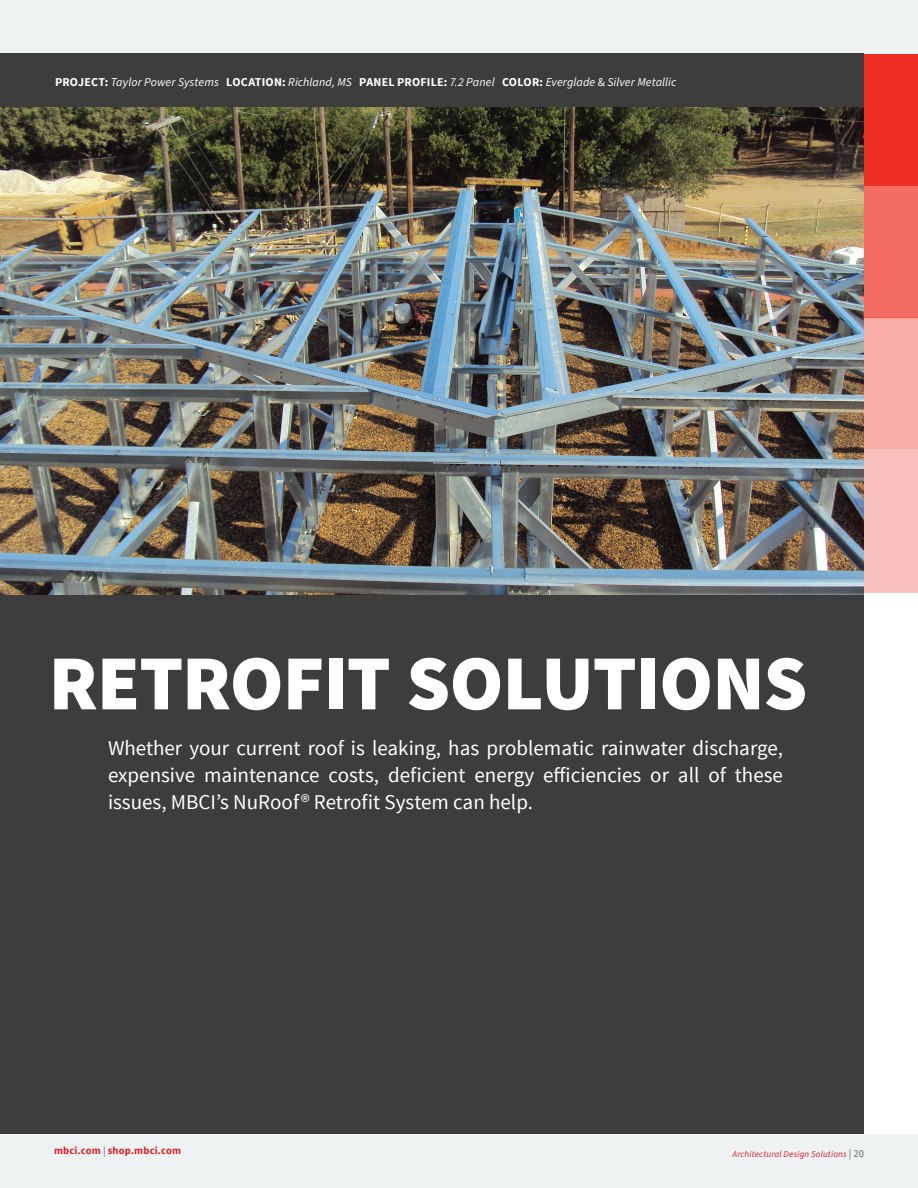
<style>
.page{position:relative;width:918px;height:1188px;background:#fff}
.page>*{position:absolute;margin:0;border:0;box-sizing:border-box;transform-origin:0 0}
.t1{font:900 78px "Source Sans Pro";letter-spacing:-.015em;color:#fff}
.t2{font:21px/27px "Source Sans Pro";color:#fff;text-align:justify}
.t3{font:italic 12px "Source Sans Pro";letter-spacing:.005em;color:#fff}
.t4{font:700 10.5px "Source Sans Pro";letter-spacing:.02em;color:#d1232a}
.t5{font:italic 9px "Source Sans Pro";letter-spacing:.015em;color:#d1232a}
.s1{font-weight:700;font-style:normal}
.s2{font-style:normal}
.s3{font-weight:400;color:#636366}
.s4{font-style:normal;font-size:10.5px;color:#636366}
</style>
<div class="page">
<div style="left:0;top:0;width:918px;height:54px;background:#eff2f3"></div>
<div style="left:0;top:1134px;width:918px;height:54px;background:#eff2f3"></div>
<img style="left:0;top:107px;width:864px;height:488px">
<div style="left:0;top:595px;width:864px;height:539px;background:#3d3d3d"></div>
<div style="left:864px;top:54px;width:54px;height:132px;background:#ee2e22"></div>
<div style="left:864px;top:186px;width:54px;height:132px;background:#f36d64"></div>
<div style="left:864px;top:318px;width:54px;height:131px;background:#f8aca7"></div>
<div style="left:864px;top:449px;width:54px;height:144px;background:#f9c0bd"></div>
<div style="left:0;top:53px;width:864px;height:54px;background:#3d3d3d"></div>
<p class="t3" style="left:55px;top:74px;width:623px"><span class="s1">PROJECT:</span> Taylor Power Systems <span class="s1">LOCATION:</span> Richland, MS <span class="s1">PANEL PROFILE:</span> 7.2 Panel <span class="s1">COLOR:</span> Everglade <span class="s2">&amp;</span> Silver Metallic</p>
<p class="t1" style="left:49px;top:629px;width:760px">RETROFIT SOLUTIONS</p>
<p class="t2" style="left:108px;top:735px;width:677px">Whether your current roof is leaking, has problematic rainwater discharge, expensive maintenance costs, deficient energy efficiencies or all of these issues, MBCI’s NuRoof® Retrofit System can help.</p>
<p class="t4" style="left:54px;top:1144px;width:129px">mbci.com <span class="s3">|</span> shop.mbci.com</p>
<p class="t5" style="left:733px;top:1148px;width:133px">Architectural Design Solutions <span class="s4">| 20</span></p>
</div>
